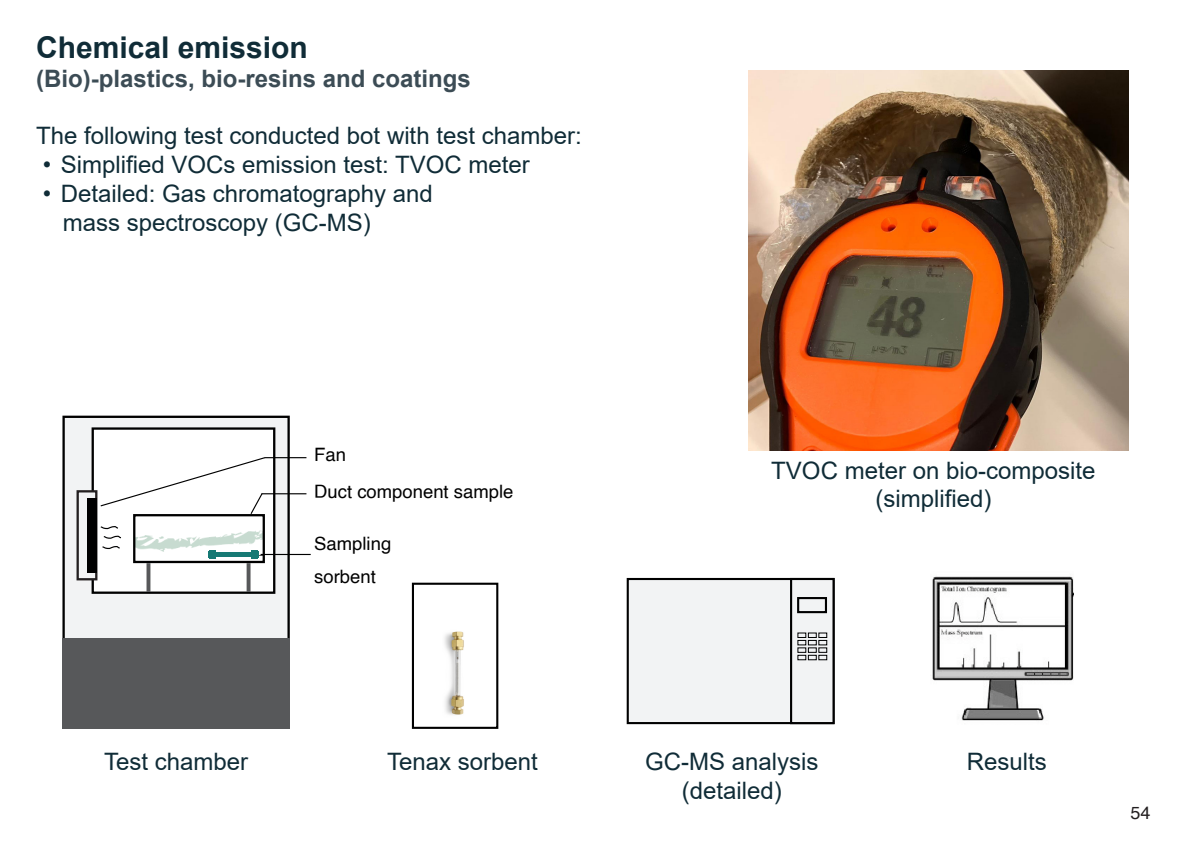
<style>
.page{position:relative;width:1191px;height:842px;background:#fff}
.page>*{position:absolute;margin:0;border:0;box-sizing:border-box;transform-origin:0 0}
.t1{font:700 30px "Arial";color:#102c37}
.t2{font:24px "Arial";color:#102c37}
.t3{font:700 24px "Arial";color:#3c4c55}
.t4{font:18.5px "Helvetica";color:#000}
.t5{font:18px "Helvetica";color:#231f20}
</style>
<div class="page">
<img style="left:748px;top:70px;width:380px;height:381px">
<div style="left:412px;top:583px;width:86px;height:146px;border:2px solid #000"></div>
<div style="left:62px;top:416px;width:228px;height:268px;background:#f2f3f4;border:2px solid #000"></div>
<div style="left:92px;top:427px;width:183px;height:167px;background:#fff;border:2px solid #000"></div>
<img style="left:136px;top:530px;width:126px;height:24px">
<img style="left:444px;top:631px;width:20px;height:84px">
<div style="left:133px;top:514px;width:132px;height:49px;border:2px solid #000"></div>
<div style="left:213px;top:552px;width:39px;height:5px;background:#167974"></div>
<div style="left:209px;top:550px;width:6px;height:9px;background:#167974"></div>
<div style="left:251px;top:550px;width:6px;height:9px;background:#167974"></div>
<svg style="left:257px;top:551px;width:2px;height:7px"></svg>
<div style="left:62px;top:639px;width:228px;height:90px;background:#57585a"></div>
<div style="left:78px;top:491px;width:18px;height:88px;background:#f2f3f4"></div>
<div style="left:77px;top:490px;width:20px;height:90px;border:2px solid #231f20"></div>
<svg style="left:100px;top:526px;width:21px;height:13px"></svg>
<svg style="left:102px;top:546px;width:18px;height:4px"></svg>
<svg style="left:146px;top:563px;width:4px;height:29px"></svg>
<div style="left:247px;top:563px;width:3px;height:29px;background:#f2f3f4;border:2px solid #57585a"></div>
<div style="left:87px;top:498px;width:9px;height:75px;background:#000"></div>
<img style="left:932px;top:576px;width:141px;height:145px">
<div style="left:626px;top:578px;width:208px;height:146px;background:#f2f3f4;border:2px solid #000"></div>
<div style="left:790px;top:578px;width:44px;height:146px;background:#f2f3f4;border:2px solid #000"></div>
<div style="left:797px;top:597px;width:30px;height:16px;background:#f2f3f4;border:2px solid #000"></div>
<svg style="left:797px;top:633px;width:9px;height:5px"></svg>
<svg style="left:818px;top:633px;width:9px;height:5px"></svg>
<svg style="left:808px;top:633px;width:8px;height:5px"></svg>
<svg style="left:797px;top:640px;width:9px;height:5px"></svg>
<svg style="left:818px;top:640px;width:9px;height:5px"></svg>
<svg style="left:808px;top:640px;width:8px;height:5px"></svg>
<svg style="left:797px;top:648px;width:9px;height:5px"></svg>
<svg style="left:818px;top:648px;width:9px;height:5px"></svg>
<svg style="left:808px;top:648px;width:8px;height:5px"></svg>
<svg style="left:797px;top:655px;width:9px;height:5px"></svg>
<svg style="left:818px;top:655px;width:9px;height:5px"></svg>
<svg style="left:808px;top:655px;width:8px;height:5px"></svg>
<hr style="left:265px;top:457px;width:41px;height:1px;background:#000">
<hr style="left:260px;top:554px;width:51px;height:1px;background:#000">
<hr style="left:261px;top:493px;width:45px;height:1px;background:#000">
<svg style="left:100px;top:457px;width:166px;height:58px"></svg>
<p class="t1" style="left:36px;top:26px;width:273px">Chemical emission</p>
<p class="t3" style="left:36px;top:61px;width:436px">(Bio)-plastics, bio-resins and coatings</p>
<p class="t2" style="left:36px;top:119px;width:547px">The following test conducted bot with test chamber:</p>
<p class="t2" style="left:43px;top:148px;width:489px">• Simplified VOCs emission test: TVOC meter</p>
<p class="t2" style="left:43px;top:177px;width:392px">• Detailed: Gas chromatography and</p>
<p class="t2" style="left:63px;top:206px;width:310px">mass spectroscopy (GC-MS)</p>
<p class="t4" style="left:314px;top:440px;width:33px">Fan</p>
<p class="t4" style="left:314px;top:477px;width:200px">Duct component sample</p>
<p class="t4" style="left:314px;top:529px;width:78px">Sampling</p>
<p class="t4" style="left:314px;top:562px;width:63px">sorbent</p>
<p class="t2" style="left:771px;top:453px;width:326px">TVOC meter on bio-composite</p>
<p class="t2" style="left:875px;top:482px;width:117px">(simplified)</p>
<p class="t2" style="left:104px;top:745px;width:146px">Test chamber</p>
<p class="t2" style="left:387px;top:745px;width:152px">Tenax sorbent</p>
<p class="t2" style="left:645px;top:745px;width:175px">GC-MS analysis</p>
<p class="t2" style="left:682px;top:774px;width:102px">(detailed)</p>
<p class="t2" style="left:967px;top:745px;width:82px">Results</p>
<p class="t5" style="left:1130px;top:799px;width:22px">54</p>
</div>
